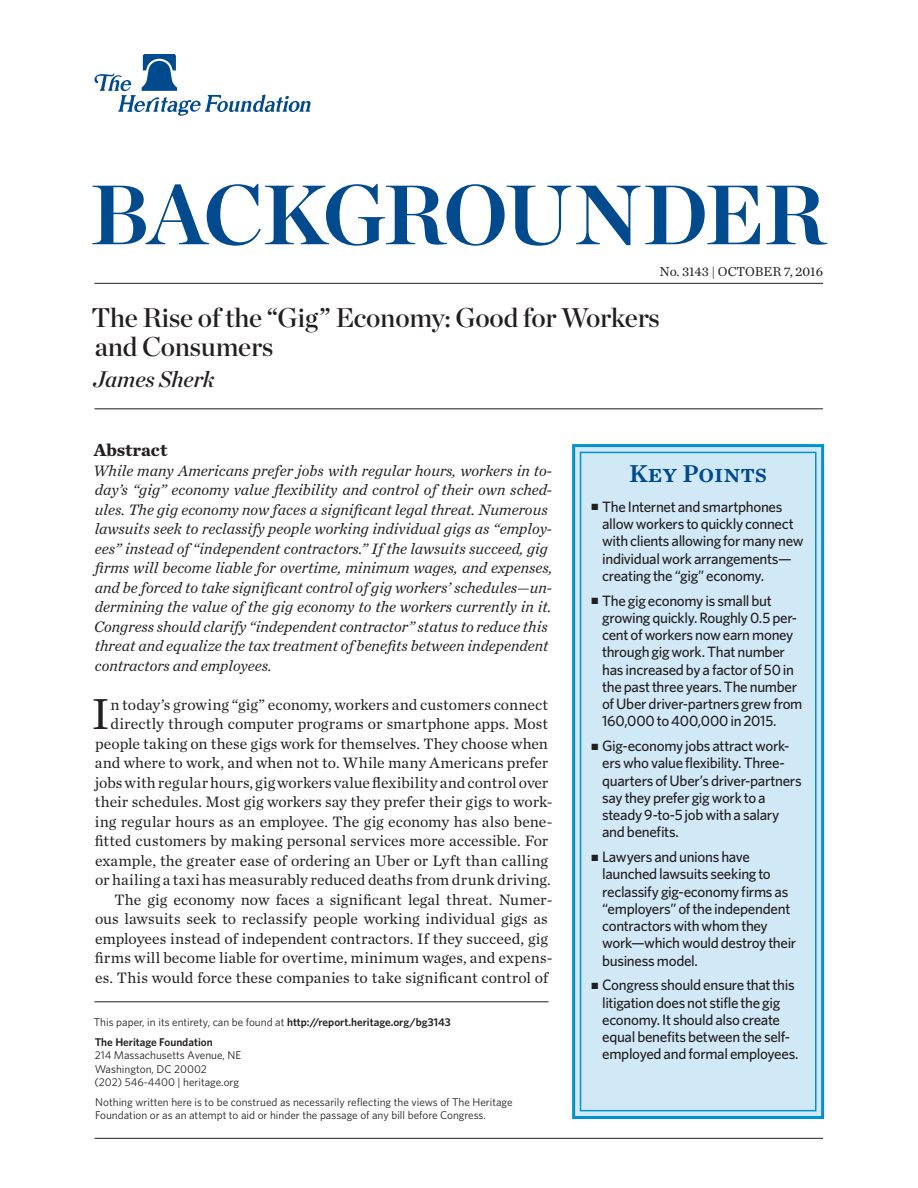
<style>
.page{position:relative;width:918px;height:1188px;background:#fff}
.page>*{position:absolute;margin:0;border:0;box-sizing:border-box;transform-origin:0 0}
.t1{font:84px "Chronicle Display Bold SC800";letter-spacing:-.025em;color:#004a8d}
.Body_Text__Drop_Cap{font:45.45px "Chronicle Text G1";color:#231f20}
.t2{font:27px/28.5px "Chronicle Display Semi";letter-spacing:-.01em;color:#231f20}
.t3{font:25.5px "Chronicle Text G1 Semi";color:#004a8d}
.Byline{font:italic 22.5px "Chronicle Display Semi";color:#231f20}
.Main_Header{font:700 18px "Chronicle Text G1";color:#231f20}
.Abstract{font:italic 15.75px/19.5px "Chronicle Text G1";color:#231f20}
.Body_Text__Drop_Cap-2{font:15.75px/19.5px "Chronicle Text G1";color:#231f20;text-align:right}
.Body_Text{font:15.75px/19.5px "Chronicle Text G1";letter-spacing:-.005em;color:#231f20}
.t4{font:500 15px/17.2px "Whitney";letter-spacing:-.02em;color:#231f20}
.Dateline{font:13.5px "Chronicle Text G1";color:#231f20}
.Disclaimer{font:11.25px/13.5px "Whitney";color:#231f20}
.First_Line{font:11.25px "Whitney";color:#231f20}
.THF_Address_Block{font:11.25px "Whitney";color:#231f20}
.THF_Address_Block-2{font:600 11.25px "Whitney";color:#231f20}
.s1{font-weight:600}
</style>
<div class="page">
<svg style="left:94px;top:54px;width:217px;height:62px"></svg>
<div style="left:572px;top:444px;width:252px;height:675px;background:#d1e8f6;border:3px solid #0093d0"></div>
<div style="left:580px;top:452px;width:237px;height:659px;border:2px solid #0093d0"></div>
<hr style="left:94px;top:1138px;width:729px;height:1px;background:#231f20">
<hr style="left:94px;top:283px;width:729px;height:1px;background:#231f20">
<hr style="left:94px;top:409px;width:729px;height:1px;background:#231f20">
<hr style="left:94px;top:1002px;width:455px;height:1px;background:#231f20">
<h1 class="t1" style="left:90px;top:147px;width:737px">BACKGROUNDER</h1>
<p class="Dateline" style="left:660px;top:262px;width:165px">No. 3143 | October 7, 2016</p>
<p class="t2" style="left:92px;top:301px;width:570px">The Rise of the “Gig” Economy: Good for Workers and Consumers</p>
<p class="Byline" style="left:93px;top:361px;width:122px">James Sherk</p>
<p class="Main_Header" style="left:94px;top:435px;width:75px">Abstract</p>
<p class="Abstract" style="left:93px;top:460px;width:461px">While many Americans prefer jobs with regular hours, workers in to&shy;day’s “gig” economy value flexibility and control of their own sched&shy;ules. The gig economy now faces a significant legal threat. Numerous lawsuits seek to reclassify people working individual gigs as “employ&shy;ees” instead of “independent contractors.” If the lawsuits succeed, gig firms will become liable for overtime, minimum wages, and expenses, and be forced to take significant control of gig workers’ schedules—un&shy;dermining the value of the gig economy to the workers currently in it.<br>Congress should clarify “independent contractor” status to reduce this threat and equalize the tax treatment of benefits between independent contractors and employees.</p>
<p class="Body_Text__Drop_Cap" style="left:92px;top:680px;width:20px">I</p>
<p class="Body_Text__Drop_Cap-2" style="left:95px;top:694px;width:459px">n today’s growing “gig” economy, workers and customers connect directly through computer programs or smartphone apps. Most people taking on these gigs work for themselves. They choose when and where to work, and when not to. While many Americans prefer jobs with regular hours, gig workers value flexibility and control over their schedules. Most gig workers say they prefer their gigs to work&shy;ing regular hours as an employee. The gig economy has also bene&shy;fitted customers by making personal services more accessible. For example, the greater ease of ordering an Uber or Lyft than calling or hailing a taxi has measurably reduced deaths from drunk driving.</p>
<p class="Body_Text" style="left:95px;top:889px;width:459px;text-indent:20px">The gig economy now faces a significant legal threat. Numer&shy;ous lawsuits seek to reclassify people working individual gigs as employees instead of independent contractors. If they succeed, gig firms will become liable for overtime, minimum wages, and expens&shy;es. This would force these companies to take significant control of</p>
<p class="First_Line" style="left:94px;top:1015px;width:358px">This paper, in its entirety, can be found at <span class="s1">http://report.heritage.org/bg3143</span></p>
<p class="THF_Address_Block-2" style="left:95px;top:1034px;width:120px">The Heritage Foundation</p>
<p class="THF_Address_Block" style="left:95px;top:1048px;width:148px">214 Massachusetts Avenue, NE</p>
<p class="THF_Address_Block" style="left:95px;top:1061px;width:114px">Washington, DC 20002</p>
<p class="THF_Address_Block" style="left:94px;top:1075px;width:146px">(202) 546-4400 | heritage.org</p>
<p class="Disclaimer" style="left:95px;top:1095px;width:419px">Nothing written here is to be construed as necessarily reflecting the views of The Heritage<br>Foundation or as an attempt to aid or hinder the passage of any bill before Congress.</p>
<h3 class="t3" style="left:629px;top:454px;width:139px">Key Points</h3>
<p class="t4" style="left:602px;top:498px;width:203px;text-indent:-10px">■ The Internet and smartphones allow workers to quickly connect with clients allowing for many new individual work arrangements— creating the “gig” economy.</p>
<p class="t4" style="left:602px;top:591px;width:202px;text-indent:-10px">■ The gig economy is small but growing quickly. Roughly 0.5 per&shy;cent of workers now earn money through gig work. That number has increased by a factor of 50 in the past three years. The number of Uber driver-partners grew from<br>160,000 to 400,000 in 2015.</p>
<p class="t4" style="left:602px;top:737px;width:201px;text-indent:-10px">■ Gig-economy jobs attract work&shy;ers who value flexibility. Three&shy;quarters of Uber’s driver-partners say they prefer gig work to a steady 9-to-5 job with a salary and benefits.</p>
<p class="t4" style="left:602px;top:848px;width:196px;text-indent:-10px">■ Lawyers and unions have launched lawsuits seeking to reclassify gig-economy firms as “employers” of the independent contractors with whom they work—which would destroy their business model.</p>
<p class="t4" style="left:602px;top:976px;width:198px;text-indent:-10px">■ Congress should ensure that this litigation does not stifle the gig economy. It should also create equal benefits between the self&shy;employed and formal employees.</p>
</div>
